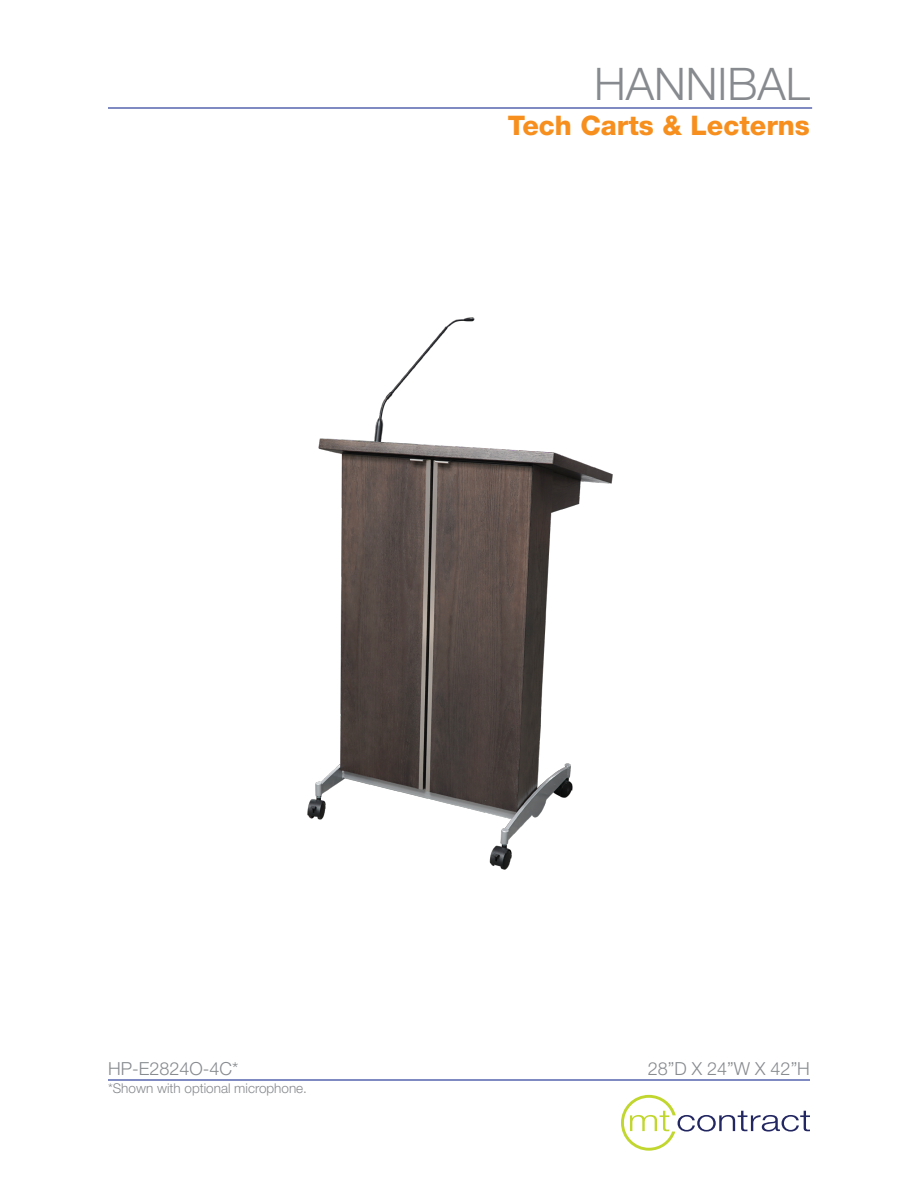
<style>
.page{position:relative;width:918px;height:1188px;background:#fff}
.page>*{position:absolute;margin:0;border:0;box-sizing:border-box;transform-origin:0 0}
.t1{font:300 45px "Helvetica Neue LT Std";color:#878a8e}
.t2{font:800 27px "Helvetica Neue LT Std";color:#f78f1e}
.t3{font:300 18px "Helvetica Neue LT Std";color:#878a8e}
.t4{font:300 13.5px "Helvetica Neue LT Std";color:#878a8e}
</style>
<div class="page">
<svg style="left:621px;top:1095px;width:189px;height:56px"></svg>
<hr style="left:108px;top:1080px;width:702px;height:1px;background:#001789">
<hr style="left:108px;top:108px;width:704px;height:1px;background:#001789">
<img style="left:307px;top:317px;width:306px;height:553px">
<h1 class="t1" style="left:594px;top:56px;width:217px">HANNIBAL</h1>
<h2 class="t2" style="left:508px;top:109px;width:304px">Tech Carts &amp; Lecterns</h2>
<h3 class="t3" style="left:108px;top:1058px;width:132px">HP-E2824O-4C*</h3>
<p class="t4" style="left:108px;top:1080px;width:201px">*Shown with optional microphone.</p>
<h3 class="t3" style="left:648px;top:1058px;width:164px">28”D X 24”W X 42”H</h3>
</div>
